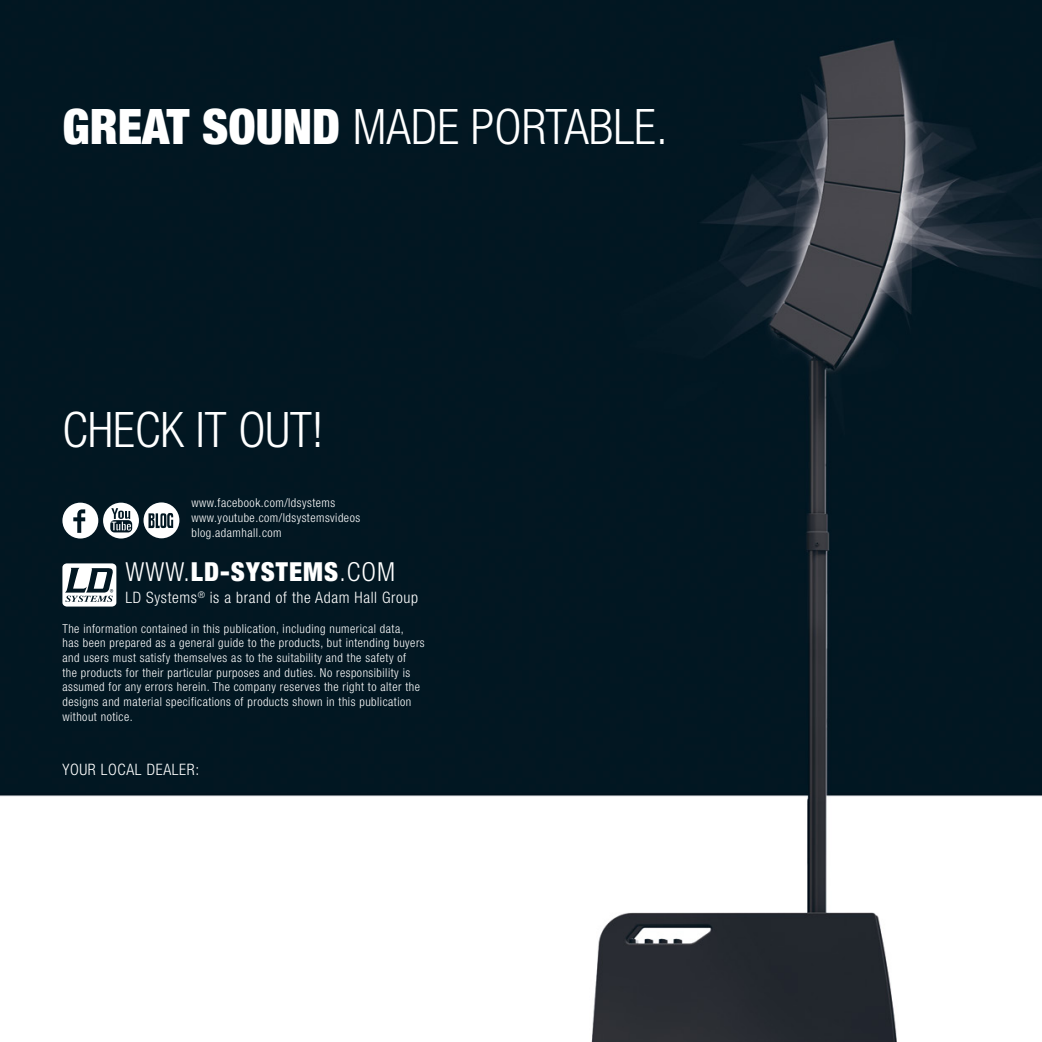
<style>
.page{position:relative;width:1042px;height:1042px;background:#fff}
.page>*{position:absolute;margin:0;border:0;box-sizing:border-box;transform-origin:0 0}
.t1{font:300 condensed 49px "Helvetica Neue LT Std";color:#fff}
.t2{font:900 condensed 26.25px "Helvetica Neue LT Std";letter-spacing:.04em;color:#fff}
.t3{font:300 condensed 15.75px "Helvetica Neue LT Std";letter-spacing:.04em;color:#fff}
.t4{font:300 condensed 12.25px/14.7px "Helvetica Neue LT Std";letter-spacing:.04em;color:#fff}
.s1{font-weight:900}
.s2{font-weight:300}
</style>
<div class="page">
<img style="left:0;top:0;width:1042px;height:1042px">
<svg style="left:62px;top:563px;width:54px;height:43px"></svg>
<svg style="left:62px;top:502px;width:117px;height:36px"></svg>
<h1 class="t1" style="left:62px;top:99px;width:607px"><span class="s1">GREAT SOUND</span> MADE PORTABLE.</h1>
<h1 class="t1" style="left:62px;top:401px;width:263px">CHECK IT OUT!</h1>
<p class="t4" style="left:191px;top:496px;width:170px">www.facebook.com/ldsystems www.youtube.com/ldsystemsvideos blog.adamhall.com</p>
<h2 class="t2" style="left:125px;top:555px;width:271px"><span class="s2">WWW.</span>LD-SYSTEMS<span class="s2">.COM</span></h2>
<p class="t3" style="left:125px;top:588px;width:294px">LD Systems<sup>®</sup> is a brand of the Adam Hall Group</p>
<p class="t4" style="left:62px;top:621px;width:364px">The information contained in this publication, including numerical data,<br>has been prepared as a general guide to the products, but intending buyers and users must satisfy themselves as to the suitability and the safety of<br>the products for their particular purposes and duties. No responsibility is assumed for any errors herein. The company reserves the right to alter the designs and material specifications of products shown in this publication without notice.</p>
<p class="t3" style="left:62px;top:760px;width:138px">YOUR LOCAL DEALER:</p>
</div>
